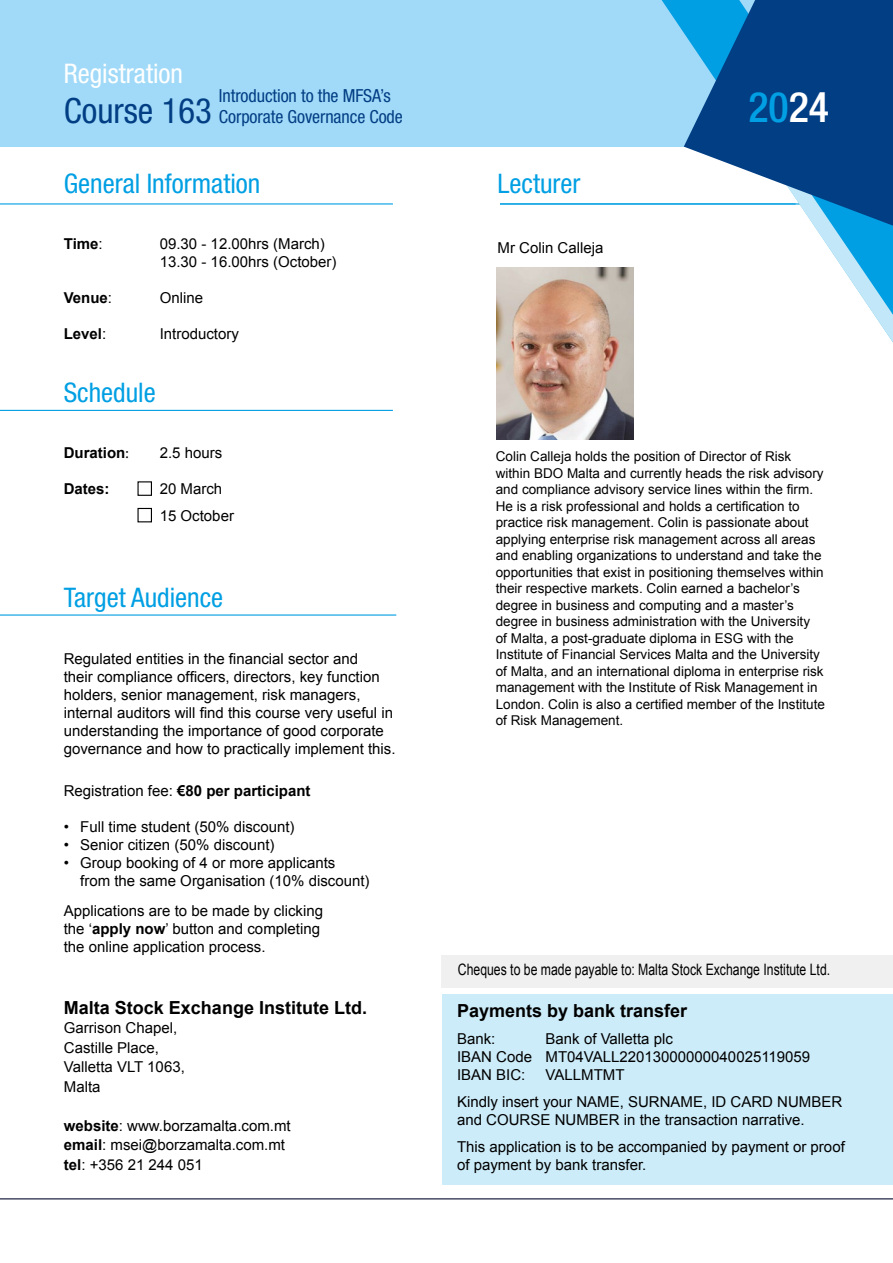
<style>
.page{position:relative;width:893px;height:1263px;background:#fff}
.page>*{position:absolute;margin:0;border:0;box-sizing:border-box;transform-origin:0 0}
.t1{font:500 condensed 42px "Helvetica Neue LT Std";color:#009fe3}
.t2{font:condensed 34.8px "Helvetica Neue LT Std";color:#023e84}
.t3{font:condensed 27px "Helvetica Neue LT Std";color:#009fe3}
.t4{font:condensed 27px "Helvetica Neue LT Std";color:#fff}
.t5{font:700 18px "Arial";color:#000}
.t6{font:condensed 18px/21px "Helvetica Neue LT Std";letter-spacing:-.005em;color:#023e84}
.t7{font:15.75px "Arial";color:#000;scale:.78 1}
.t8{font:15px/18px "Arial";color:#000}
.t9{font:700 15px "Arial";color:#000}
.t10{font:13.5px/16.5px "Arial";color:#000}
.s1{font-weight:400}
.s2{font-family:"Myriad Pro";font-weight:400}
.s3{font-weight:700}
.s4{color:#fff}
</style>
<div class="page">
<div style="left:0;top:0;width:893px;height:146px;background:#a1daf8"></div>
<hr style="left:500px;top:203px;width:296px;height:2px;background:#009fe3">
<svg style="left:640px;top:0;width:44px;height:205px"></svg>
<svg style="left:814px;top:226px;width:79px;height:117px"></svg>
<svg style="left:684px;top:0;width:209px;height:226px;fill:#023e84"></svg>
<img style="left:496px;top:268px;width:137px;height:171px">
<hr style="left:0;top:1198px;width:893px;height:1px;background:#151d3c">
<div style="left:442px;top:994px;width:451px;height:190px;background:#cdecf9"></div>
<div style="left:442px;top:955px;width:451px;height:32px;background:#f0f0f0"></div>
<hr style="left:0;top:203px;width:393px;height:2px;background:#009fe3">
<hr style="left:0;top:410px;width:393px;height:1px;background:#009fe3">
<hr style="left:0;top:614px;width:396px;height:2px;background:#009fe3">
<div style="left:137px;top:481px;width:15px;height:15px;border:1px solid #000"></div>
<div style="left:137px;top:508px;width:15px;height:14px;border:1px solid #000"></div>
<h3 class="t4" style="left:64px;top:58px;width:121px">Registration</h3>
<h2 class="t2" style="left:64px;top:90px;width:150px">Course 163</h2>
<p class="t6" style="left:219px;top:85px;width:185px">Introduction to the MFSA’s<br>Corporate Governance Code</p>
<h3 class="t3" style="left:64px;top:168px;width:198px">General Information</h3>
<p class="t9" style="left:64px;top:234px;width:40px">Time<span class="s1">:</span></p>
<p class="t8" style="left:160px;top:235px;width:178px">09.30 - 12.00hrs (March)<br>13.30 - 16.00hrs (October)</p>
<p class="t9" style="left:64px;top:288px;width:50px">Venue<span class="s1">:</span></p>
<p class="t8" style="left:160px;top:289px;width:45px">Online</p>
<p class="t9" style="left:64px;top:324px;width:44px">Level<span class="s1">:</span></p>
<p class="t8" style="left:160px;top:325px;width:81px">Introductory</p>
<h3 class="t3" style="left:64px;top:376px;width:93px">Schedule</h3>
<p class="t9" style="left:64px;top:443px;width:66px">Duration<span class="s2">:</span></p>
<p class="t8" style="left:160px;top:444px;width:64px">2.5 hours</p>
<p class="t9" style="left:64px;top:479px;width:47px">Dates:</p>
<p class="t8" style="left:160px;top:475px;width:76px;line-height:27px">20 March<br>15 October</p>
<h3 class="t3" style="left:64px;top:582px;width:161px">Target Audience</h3>
<p class="t8" style="left:64px;top:650px;width:333px">Regulated entities in the financial sector and<br>their compliance officers, directors, key function holders, senior management, risk managers, internal auditors will find this course very useful in understanding the importance of good corporate governance and how to practically implement this.</p>
<p class="t9" style="left:64px;top:781px;width:248px"><span class="s1">Registration fee:</span> €80 per participant</p>
<p class="t8" style="left:64px;top:818px;width:232px">• Full time student (50% discount)</p>
<p class="t8" style="left:64px;top:836px;width:212px">• Senior citizen (50% discount)</p>
<p class="t8" style="left:80px;top:854px;width:291px;text-indent:-16px">• Group booking of 4 or more applicants<br>from the same Organisation (10% discount)</p>
<p class="t8" style="left:64px;top:902px;width:261px">Applications are to be made by clicking the ‘<span class="s3">apply now</span>’ button and completing the online application process.</p>
<p class="t5" style="left:64px;top:996px;width:305px">Malta Stock Exchange Institute Ltd.</p>
<p class="t8" style="left:64px;top:1018px;width:122px;line-height:19.5px">Garrison Chapel,<br>Castille Place,<br>Valletta VLT 1063,<br>Malta</p>
<p class="t8" style="left:64px;top:1116px;width:228px;line-height:19.5px"><span class="s3">website</span>: www.borzamalta.com.mt <span class="s3">email</span>: msei@borzamalta.com.mt <span class="s3">tel</span>: +356 21 244 051</p>
<h3 class="t3" style="left:497px;top:168px;width:84px">Lecturer</h3>
<p class="t8" style="left:497px;top:239px;width:107px">Mr Colin Calleja</p>
<h1 class="t1" style="left:748px;top:83px;width:82px">20<span class="s4">24</span></h1>
<p class="t10" style="left:496px;top:448px;width:331px">Colin Calleja holds the position of Director of Risk within BDO Malta and currently heads the risk advisory and compliance advisory service lines within the firm.<br>He is a risk professional and holds a certification to practice risk management. Colin is passionate about applying enterprise risk management across all areas and enabling organizations to understand and take the opportunities that exist in positioning themselves within their respective markets. Colin earned a bachelor’s degree in business and computing and a master’s degree in business administration with the University<br>of Malta, a post-graduate diploma in ESG with the Institute of Financial Services Malta and the University of Malta, and an international diploma in enterprise risk management with the Institute of Risk Management in London. Colin is also a certified member of the Institute of Risk Management.</p>
<p class="t7" style="left:458px;top:959px;width:479px">Cheques to be made payable to: Malta Stock Exchange Institute Ltd.</p>
<p class="t5" style="left:457px;top:998px;width:232px">Payments by bank transfer</p>
<p class="t8" style="left:457px;top:1029px;width:40px">Bank:</p>
<p class="t8" style="left:457px;top:1029px;width:355px;text-indent:88px">Bank of Valletta plc<br>IBAN Code MT04VALL22013000000040025119059<br>IBAN BIC:</p>
<p class="t8" style="left:457px;top:1061px;width:387px;line-height:27px;text-indent:88px">VALLMTMT<br>Kindly insert your NAME, SURNAME, ID CARD NUMBER</p>
<p class="t8" style="left:457px;top:1106px;width:389px;line-height:27px">and COURSE NUMBER in the transaction narrative.<br>This application is to be accompanied by payment or proof</p>
<p class="t8" style="left:457px;top:1155px;width:191px">of payment by bank transfer.</p>
</div>
